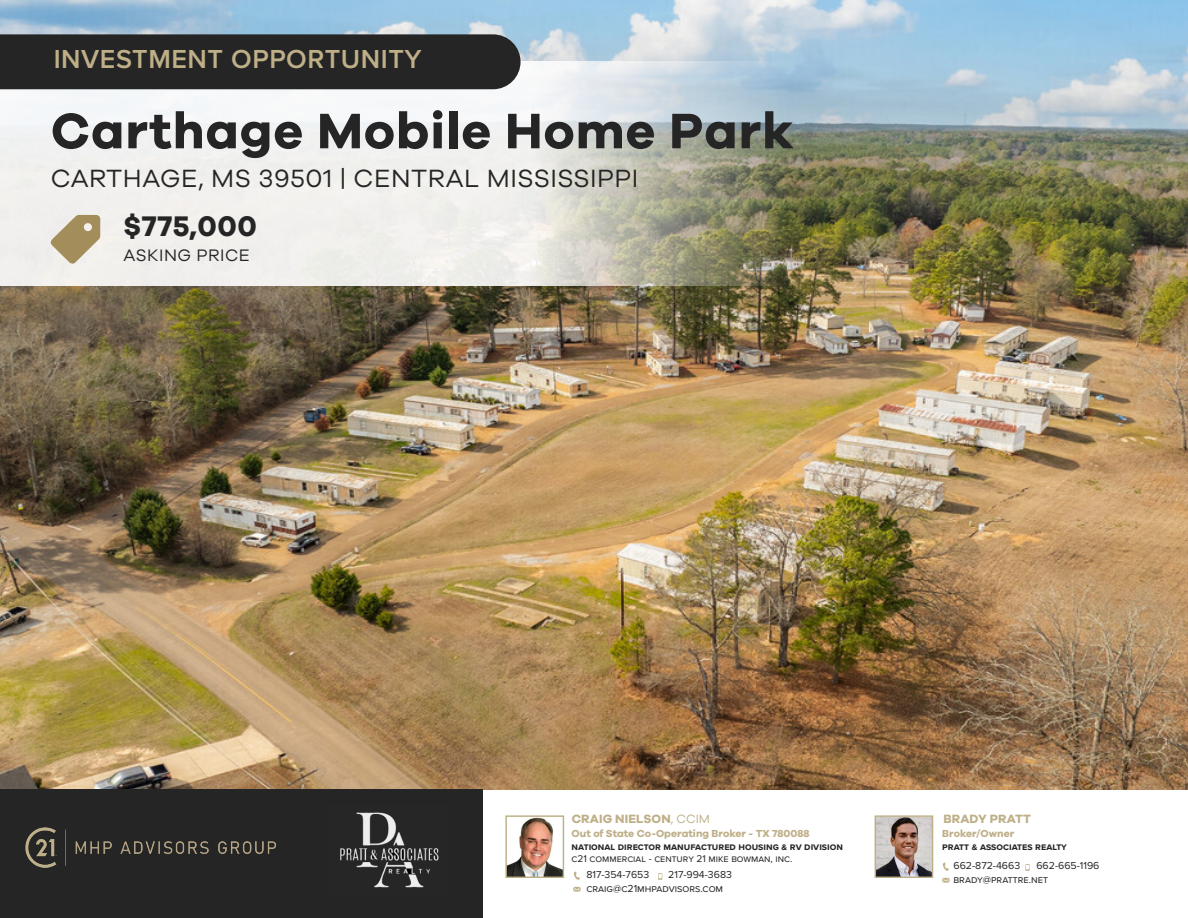
<style>
.page{position:relative;width:1188px;height:918px;background:#fff}
.page>*{position:absolute;margin:0;border:0;box-sizing:border-box;transform-origin:0 0}
.t1{font:700 51.45px "Galano Grotesque";letter-spacing:.02em;color:#252526}
.t2{font:700 29.25px "Galano Grotesque";letter-spacing:.02em;color:#252526}
.t3{font:600 27px "Proxima Nova";letter-spacing:.02em;color:#beaf87}
.t4{font:25.8px "Galano Grotesque";letter-spacing:.02em;color:#252526}
.t5{font:17.1px "Galano Grotesque";letter-spacing:.03em;color:#252526}
.t6{font:700 12.45px "Galano Grotesque";letter-spacing:.01em;color:#beaf87}
.t7{font:10.5px/13.5px "Proxima Nova";color:#252526}
.t8{font:700 10.5px "Galano Grotesque";color:#beaf87}
.t9{font:700 10.2px/12.1px "Proxima Nova";color:#252526}
.s1{font-weight:400}
</style>
<div class="page">
<img style="left:0;top:0;width:1188px;height:789px">
<svg style="left:0;top:62px;width:786px;height:224px;fill:#f0efed"></svg>
<div style="left:0;top:34px;width:521px;height:55px;background:#252526"></div>
<svg style="left:51px;top:215px;width:49px;height:49px;background:#c1b293"></svg>
<div style="left:0;top:789px;width:483px;height:129px;background:#252526"></div>
<img style="left:25px;top:827px;width:251px;height:41px">
<img style="left:507px;top:818px;width:55px;height:58px">
<div style="left:505px;top:815px;width:59px;height:63px;border:1px solid #beaf87"></div>
<svg style="left:574px;top:872px;width:6px;height:8px"></svg>
<svg style="left:573px;top:887px;width:8px;height:5px"></svg>
<svg style="left:658px;top:873px;width:4px;height:7px"></svg>
<img style="left:877px;top:818px;width:54px;height:58px">
<div style="left:875px;top:815px;width:58px;height:63px;border:1px solid #beaf87"></div>
<svg style="left:943px;top:863px;width:6px;height:8px"></svg>
<svg style="left:942px;top:878px;width:8px;height:5px"></svg>
<svg style="left:1025px;top:864px;width:5px;height:7px"></svg>
<img style="left:340px;top:812px;width:99px;height:76px">
<p class="t3" style="left:54px;top:39px;width:369px">INVESTMENT OPPORTUNITY</p>
<p class="t1" style="left:51px;top:99px;width:744px">Carthage Mobile Home Park</p>
<p class="t4" style="left:51px;top:163px;width:589px">CARTHAGE, MS 39501 | CENTRAL MISSISSIPPI</p>
<p class="t2" style="left:124px;top:208px;width:135px">$775,000</p>
<p class="t5" style="left:124px;top:245px;width:128px">ASKING PRICE</p>
<p class="t6" style="left:572px;top:811px;width:140px">CRAIG NIELSON<span class="s1">, CCIM</span></p>
<p class="t9" style="left:572px;top:840px;width:272px">National Director Manufactured Housing &amp; RV Division<br><span class="s1">C21 Commercial - Century 21 Mike Bowman, Inc.</span></p>
<p class="t6" style="left:944px;top:811px;width:89px">BRADY PRATT</p>
<p class="t9" style="left:942px;top:840px;width:126px">Pratt &amp; Associates Realty</p>
<p class="t7" style="left:954px;top:858px;width:68px">662-872-4663</p>
<p class="t8" style="left:572px;top:827px;width:239px">Out of State Co-Operating Broker - TX 780088</p>
<p class="t8" style="left:942px;top:827px;width:74px">Broker/Owner</p>
<p class="t7" style="left:586px;top:867px;width:64px">817-354-7653</p>
<p class="t7" style="left:668px;top:867px;width:65px">217-994-3683</p>
<p class="t7" style="left:586px;top:881px;width:138px">craig@c21mhpadvisors.com</p>
<p class="t7" style="left:954px;top:858px;width:147px;text-indent:83px">662-665-1196 brady@prattre.net</p>
</div>
